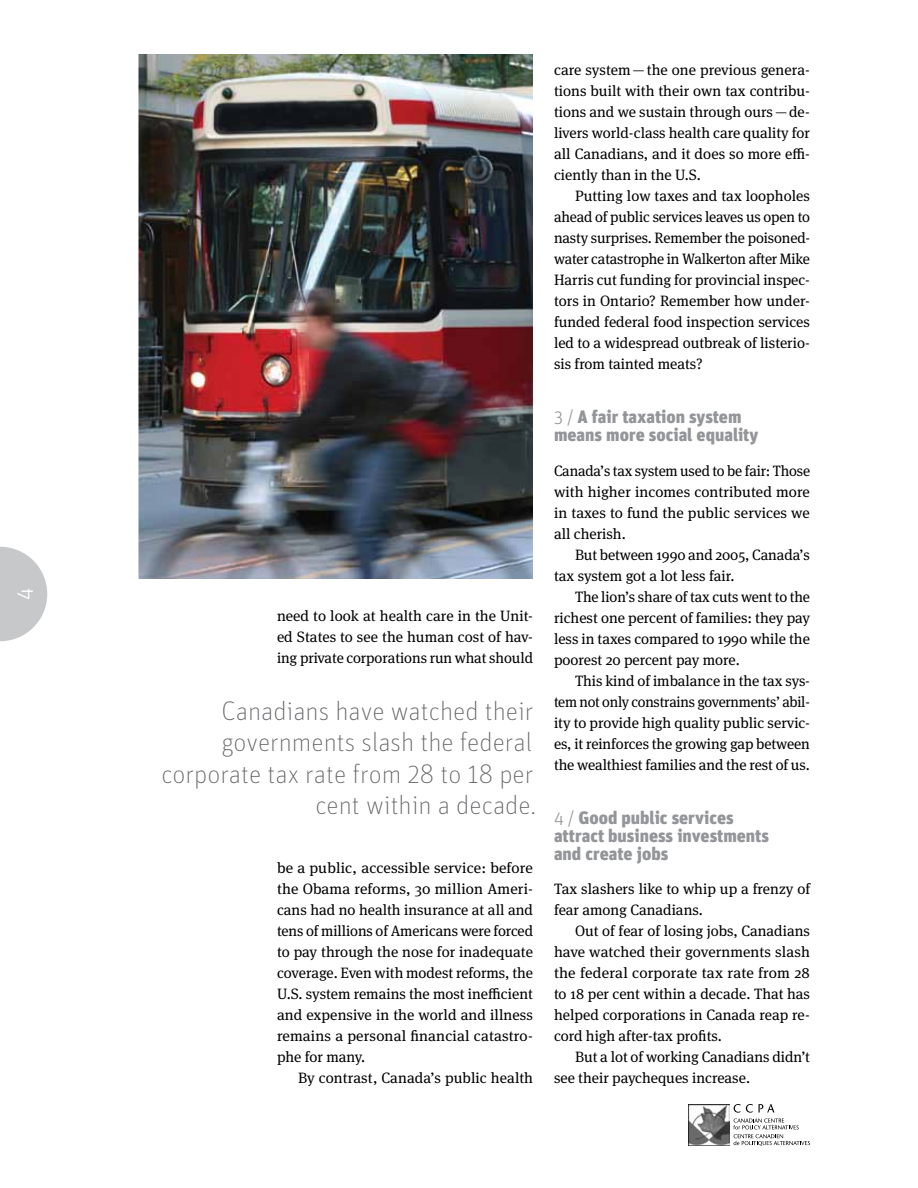
<style>
.page{position:relative;width:918px;height:1188px;background:#fff}
.page>*{position:absolute;margin:0;border:0;box-sizing:border-box;transform-origin:0 0}
.t1{font:100 27px/31.5px "Unit";color:#636466;text-align:right}
.t2{font:300 22.5px "Unit";color:#fff}
.t3{font:900 18px/18px "Unit";color:#939598}
.t4{font:15px/21px "Meta Serif OT";color:#000;text-align:justify}
.s1{font-weight:300}
</style>
<div class="page">
<svg style="left:0;top:547px;width:47px;height:94px"></svg>
<img style="left:688px;top:1104px;width:42px;height:41px">
<svg style="left:733px;top:1104px;width:77px;height:42px"></svg>
<img style="left:138px;top:54px;width:395px;height:525px">
<h2 class="t2" style="left:11px;top:600px;width:14px;rotate:-90deg">4</h2>
<p class="t4" style="left:277px;top:606px;width:258px">need to look at health care in the Unit&shy;ed States to see the human cost of hav&shy;ing private corporations run what should</p>
<h1 class="t1" style="left:161px;top:695px;width:377px">Canadians have watched their governments slash the federal corporate tax rate from 28 to 18 per cent within a decade.</h1>
<p class="t4" style="left:277px;top:858px;width:258px">be a public, accessible service: before the Obama reforms, 30 million Ameri&shy;cans had no health insurance at all and tens of millions of Americans were forced to pay through the nose for inadequate coverage. Even with modest reforms, the U.S. system remains the most inefficient and expensive in the world and illness remains a personal financial catastro&shy;phe for many.</p>
<p class="t4" style="left:298px;top:1068px;width:237px">By contrast, Canada’s public health</p>
<p class="t4" style="left:554px;top:60px;width:258px">care system—the one previous genera&shy;tions built with their own tax contribu&shy;tions and we sustain through ours—de&shy;livers world-class health care quality for all Canadians, and it does so more effi&shy;ciently than in the U.S.</p>
<p class="t4" style="left:554px;top:186px;width:258px;text-indent:21px">Putting low taxes and tax loopholes ahead of public services leaves us open to nasty surprises. Remember the poisoned&shy;water catastrophe in Walkerton after Mike Harris cut funding for provincial inspec&shy;tors in Ontario? Remember how under&shy;funded federal food inspection services led to a widespread outbreak of listerio&shy;sis from tainted meats?</p>
<p class="t3" style="left:554px;top:407px;width:206px"><span class="s1">3 /</span> A fair taxation system means more social equality</p>
<p class="t4" style="left:554px;top:460px;width:258px">Canada’s tax system used to be fair: Those with higher incomes contributed more in taxes to fund the public services we all cherish.</p>
<p class="t4" style="left:554px;top:544px;width:257px;text-indent:21px">But between 1990 and 2005, Canada’s tax system got a lot less fair.</p>
<p class="t4" style="left:554px;top:586px;width:258px;text-indent:21px">The lion’s share of tax cuts went to the richest one percent of families: they pay less in taxes compared to 1990 while the poorest 20 percent pay more.</p>
<p class="t4" style="left:554px;top:670px;width:258px;text-indent:21px">This kind of imbalance in the tax sys&shy;tem not only constrains governments’ abil&shy;ity to provide high quality public servic&shy;es, it reinforces the growing gap between the wealthiest families and the rest of us.</p>
<p class="t3" style="left:554px;top:808px;width:217px"><span class="s1">4 /</span> Good public services attract business investments and create jobs</p>
<p class="t4" style="left:554px;top:879px;width:258px">Tax slashers like to whip up a frenzy of fear among Canadians.</p>
<p class="t4" style="left:554px;top:921px;width:258px;text-indent:21px">Out of fear of losing jobs, Canadians have watched their governments slash the federal corporate tax rate from 28 to 18 per cent within a decade. That has helped corporations in Canada reap re&shy;cord high after-tax profits.</p>
<p class="t4" style="left:554px;top:1047px;width:257px;text-indent:21px">But a lot of working Canadians didn’t see their paycheques increase.</p>
</div>
